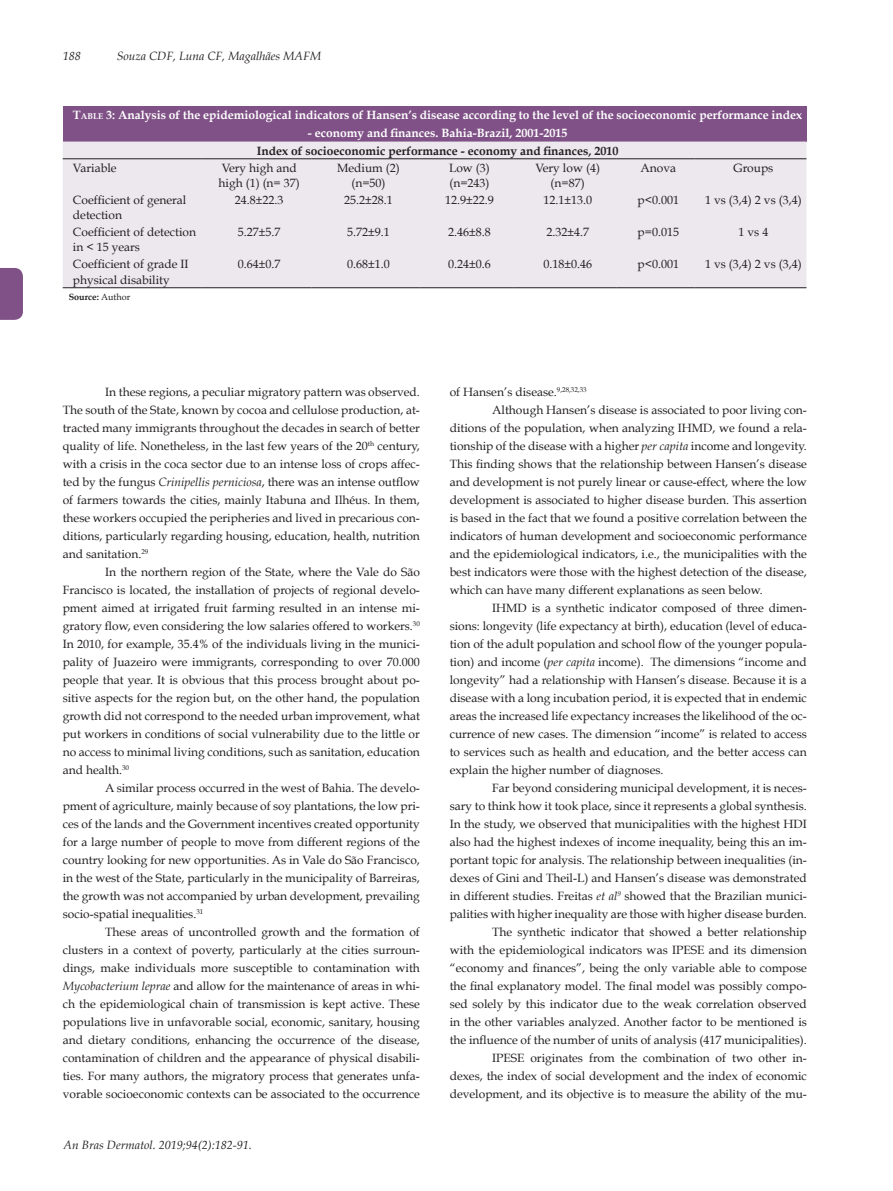
<style>
.page{position:relative;width:893px;height:1191px;background:#fff}
.page>*{position:absolute;margin:0;border:0;box-sizing:border-box;transform-origin:0 0}
.ABD-ING_-_2016{font:12px/18px "Book Antiqua";color:#231f20;text-align:justify}
.Tabela{font:12px/15px "Book Antiqua";color:#231f20}
.Tabela-2{font:700 12px "Book Antiqua";color:#fff}
.t1{font:italic 12px "Book Antiqua";color:#231f20}
.Tabela-3{font:700 12px "Book Antiqua";color:#231f20}
.Normal__Web{font:700 9px "Book Antiqua";color:#231f20}
.s1{font-style:inherit}
.s2{font-size:8.4px}
.s3{font-weight:400}
.s4{font-style:italic}
</style>
<div class="page">
<svg style="left:0;top:268px;width:23px;height:52px"></svg>
<div style="left:63px;top:106px;width:743px;height:36px;background:#7f5186"></div>
<div style="left:63px;top:142px;width:743px;height:145px;background:#ede8ee"></div>
<hr style="left:63px;top:158px;width:138px;height:1px;background:#231f20">
<hr style="left:201px;top:158px;width:110px;height:1px;background:#231f20">
<hr style="left:311px;top:158px;width:109px;height:1px;background:#231f20">
<hr style="left:420px;top:158px;width:93px;height:1px;background:#231f20">
<hr style="left:513px;top:158px;width:103px;height:1px;background:#231f20">
<hr style="left:616px;top:158px;width:78px;height:1px;background:#231f20">
<hr style="left:694px;top:158px;width:112px;height:1px;background:#231f20">
<hr style="left:63px;top:287px;width:138px;height:1px;background:#231f20">
<hr style="left:201px;top:287px;width:110px;height:1px;background:#231f20">
<hr style="left:311px;top:287px;width:109px;height:1px;background:#231f20">
<hr style="left:420px;top:287px;width:93px;height:1px;background:#231f20">
<hr style="left:513px;top:287px;width:103px;height:1px;background:#231f20">
<hr style="left:616px;top:287px;width:78px;height:1px;background:#231f20">
<hr style="left:694px;top:287px;width:112px;height:1px;background:#231f20">
<p class="t1" style="left:63px;top:48px;width:19px">188</p>
<p class="t1" style="left:117px;top:48px;width:206px">Souza CDF, Luna CF, Magalhães MAFM</p>
<p class="Tabela-2" style="left:73px;top:108px;width:731px"><span class="s1">T</span><span class="s2">able</span> <span class="s1">3:</span> Analysis of the epidemiological indicators of Hansen’s disease according to the level of the socioeconomic performance index</p>
<p class="Tabela-2" style="left:308px;top:126px;width:261px">- economy and finances. Bahia-Brazil, 2001-2015</p>
<p class="Tabela-3" style="left:257px;top:143px;width:363px">Index of socioeconomic performance - economy and finances, 2010</p>
<p class="Tabela" style="left:73px;top:160px;width:45px">Variable</p>
<p class="Tabela" style="left:219px;top:160px;width:83px">Very high and high (1) (n= 37)</p>
<p class="Tabela" style="left:337px;top:160px;width:64px;text-align:center">Medium (2) (n=50)</p>
<p class="Tabela" style="left:449px;top:160px;width:42px">Low (3) (n=243)</p>
<p class="Tabela" style="left:535px;top:160px;width:66px;text-align:center">Very low (4) (n=87)</p>
<p class="Tabela" style="left:640px;top:160px;width:37px">Anova</p>
<p class="Tabela" style="left:734px;top:160px;width:41px">Groups</p>
<p class="Tabela" style="left:73px;top:192px;width:115px">Coefficient of general detection</p>
<p class="Tabela" style="left:235px;top:192px;width:50px">24.8±22.3</p>
<p class="Tabela" style="left:344px;top:192px;width:50px">25.2±28.1</p>
<p class="Tabela" style="left:445px;top:192px;width:50px">12.9±22.9</p>
<p class="Tabela" style="left:543px;top:192px;width:50px">12.1±13.0</p>
<p class="Tabela" style="left:637px;top:192px;width:43px">p&lt;0.001</p>
<p class="Tabela" style="left:705px;top:192px;width:98px">1 vs (3,4) 2 vs (3,4)</p>
<p class="Tabela" style="left:73px;top:225px;width:125px">Coefficient of detection in &lt; 15 years</p>
<p class="Tabela" style="left:238px;top:225px;width:44px">5.27±5.7</p>
<p class="Tabela" style="left:347px;top:225px;width:44px">5.72±9.1</p>
<p class="Tabela" style="left:448px;top:225px;width:44px">2.46±8.8</p>
<p class="Tabela" style="left:546px;top:225px;width:44px">2.32±4.7</p>
<p class="Tabela" style="left:637px;top:225px;width:43px">p=0.015</p>
<p class="Tabela" style="left:738px;top:225px;width:31px">1 vs 4</p>
<p class="Tabela" style="left:73px;top:257px;width:117px">Coefficient of grade II physical disability</p>
<p class="Tabela" style="left:238px;top:257px;width:44px">0.64±0.7</p>
<p class="Tabela" style="left:347px;top:257px;width:44px">0.68±1.0</p>
<p class="Tabela" style="left:448px;top:257px;width:44px">0.24±0.6</p>
<p class="Tabela" style="left:543px;top:257px;width:50px">0.18±0.46</p>
<p class="Tabela" style="left:637px;top:257px;width:43px">p&lt;0.001</p>
<p class="Tabela" style="left:705px;top:257px;width:98px">1 vs (3,4) 2 vs (3,4)</p>
<p class="Normal__Web" style="left:69px;top:292px;width:63px">Source: <span class="s3">Author</span></p>
<p class="ABD-ING_-_2016" style="left:63px;top:383px;width:359px;text-indent:43px">In these regions, a peculiar migratory pattern was observed.<br>The south of the State, known by cocoa and cellulose production, at&shy;tracted many immigrants throughout the decades in search of better quality of life. Nonetheless, in the last few years of the 20<sup>th</sup> century, with a crisis in the coca sector due to an intense loss of crops affec&shy;ted by the fungus <span class="s4">Crinipellis perniciosa</span>, there was an intense outflow of farmers towards the cities, mainly Itabuna and Ilhéus. In them, these workers occupied the peripheries and lived in precarious con&shy;ditions, particularly regarding housing, education, health, nutrition and sanitation.<sup>29</sup></p>
<p class="ABD-ING_-_2016" style="left:63px;top:563px;width:359px;text-indent:43px">In the northern region of the State, where the Vale do São Francisco is located, the installation of projects of regional develo&shy;pment aimed at irrigated fruit farming resulted in an intense mi&shy;gratory flow, even considering the low salaries offered to workers.<sup>30<br></sup>In 2010, for example, 35.4% of the individuals living in the munici&shy;pality of Juazeiro were immigrants, corresponding to over 70.000 people that year. It is obvious that this process brought about po&shy;sitive aspects for the region but, on the other hand, the population growth did not correspond to the needed urban improvement, what put workers in conditions of social vulnerability due to the little or no access to minimal living conditions, such as sanitation, education and health.<sup>30</sup></p>
<p class="ABD-ING_-_2016" style="left:63px;top:779px;width:359px;text-indent:43px">A similar process occurred in the west of Bahia. The develo&shy;pment of agriculture, mainly because of soy plantations, the low pri&shy;ces of the lands and the Government incentives created opportunity for a large number of people to move from different regions of the country looking for new opportunities. As in Vale do São Francisco, in the west of the State, particularly in the municipality of Barreiras, the growth was not accompanied by urban development, prevailing socio-spatial inequalities.<sup>31</sup></p>
<p class="ABD-ING_-_2016" style="left:63px;top:923px;width:359px;text-indent:43px">These areas of uncontrolled growth and the formation of clusters in a context of poverty, particularly at the cities surroun&shy;dings, make individuals more susceptible to contamination with <span class="s4">Mycobacterium leprae</span> and allow for the maintenance of areas in whi&shy;ch the epidemiological chain of transmission is kept active. These populations live in unfavorable social, economic, sanitary, housing and dietary conditions, enhancing the occurrence of the disease, contamination of children and the appearance of physical disabili&shy;ties. For many authors, the migratory process that generates unfa&shy;vorable socioeconomic contexts can be associated to the occurrence</p>
<p class="t1" style="left:64px;top:1137px;width:190px">An Bras Dermatol. 2019;94(2):182-91.</p>
<p class="ABD-ING_-_2016" style="left:450px;top:383px;width:138px">of Hansen’s disease.<sup>9,28,32,33</sup></p>
<p class="ABD-ING_-_2016" style="left:450px;top:401px;width:359px;text-indent:43px">Although Hansen’s disease is associated to poor living con&shy;ditions of the population, when analyzing IHMD, we found a rela&shy;tionship of the disease with a higher <span class="s4">per capita</span> income and longevity.<br>This finding shows that the relationship between Hansen’s disease and development is not purely linear or cause-effect, where the low development is associated to higher disease burden. This assertion is based in the fact that we found a positive correlation between the indicators of human development and socioeconomic performance and the epidemiological indicators, i.e., the municipalities with the best indicators were those with the highest detection of the disease, which can have many different explanations as seen below.</p>
<p class="ABD-ING_-_2016" style="left:450px;top:599px;width:359px;text-indent:43px">IHMD is a synthetic indicator composed of three dimen&shy;sions: longevity (life expectancy at birth), education (level of educa&shy;tion of the adult population and school flow of the younger popula&shy;tion) and income (<span class="s4">per capita</span> income). The dimensions “income and longevity” had a relationship with Hansen’s disease. Because it is a disease with a long incubation period, it is expected that in endemic areas the increased life expectancy increases the likelihood of the oc&shy;currence of new cases. The dimension “income” is related to access to services such as health and education, and the better access can explain the higher number of diagnoses.</p>
<p class="ABD-ING_-_2016" style="left:450px;top:779px;width:359px;text-indent:43px">Far beyond considering municipal development, it is neces&shy;sary to think how it took place, since it represents a global synthesis.<br>In the study, we observed that municipalities with the highest HDI also had the highest indexes of income inequality, being this an im&shy;portant topic for analysis. The relationship between inequalities (in&shy;dexes of Gini and Theil-L) and Hansen’s disease was demonstrated in different studies. Freitas <span class="s4">et al</span><sup>9</sup> showed that the Brazilian munici&shy;palities with higher inequality are those with higher disease burden.</p>
<p class="ABD-ING_-_2016" style="left:450px;top:923px;width:359px;text-indent:43px">The synthetic indicator that showed a better relationship with the epidemiological indicators was IPESE and its dimension “economy and finances”, being the only variable able to compose the final explanatory model. The final model was possibly compo&shy;sed solely by this indicator due to the weak correlation observed in the other variables analyzed. Another factor to be mentioned is the influence of the number of units of analysis (417 municipalities).</p>
<p class="ABD-ING_-_2016" style="left:450px;top:1049px;width:359px;text-indent:43px">IPESE originates from the combination of two other in&shy;dexes, the index of social development and the index of economic development, and its objective is to measure the ability of the mu-</p>
</div>
